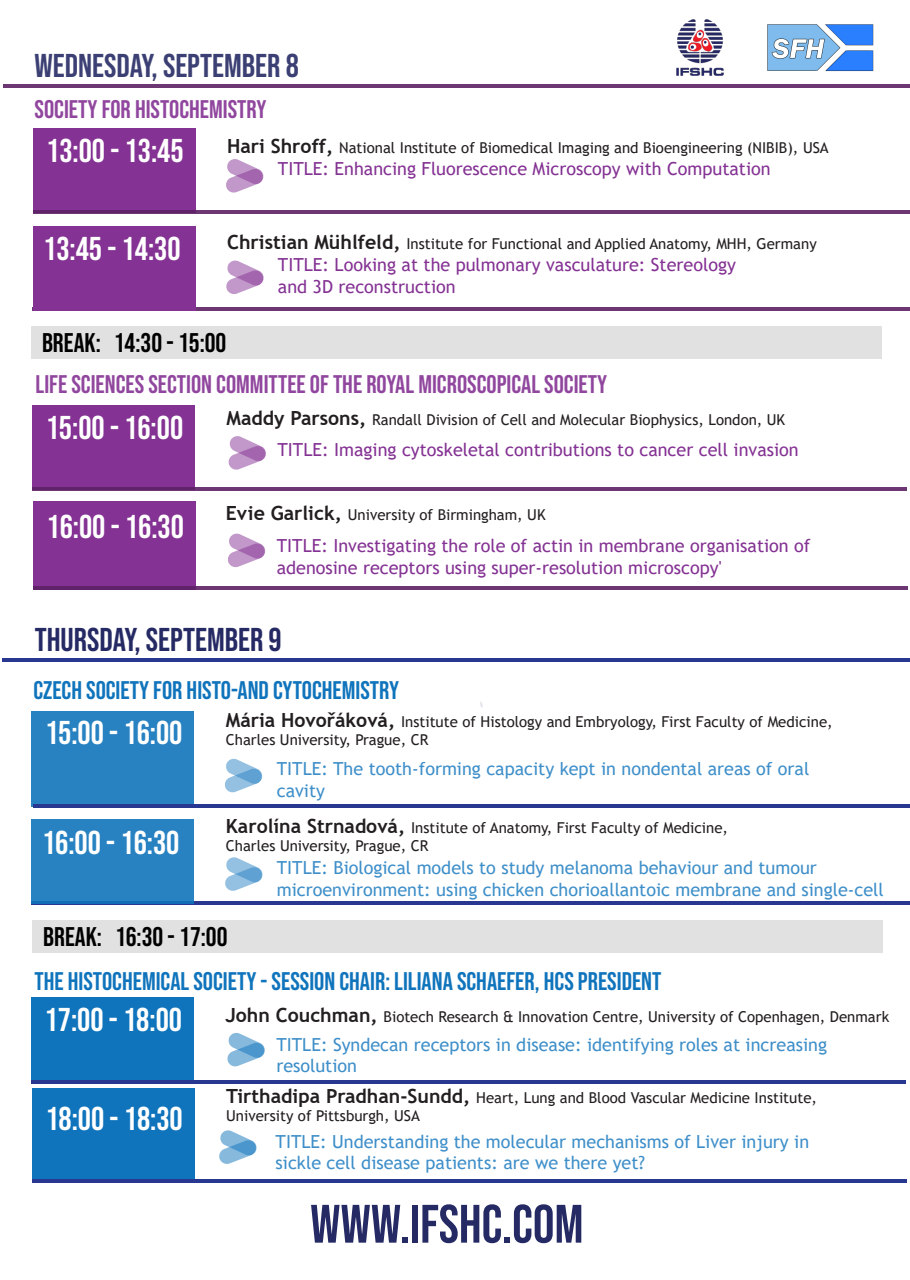
<style>
.page{position:relative;width:910px;height:1280px;background:#fff}
.page>*{position:absolute;margin:0;border:0;box-sizing:border-box;transform-origin:0 0}
.t1{font:54px "Bebas Neue";color:#252a64}
.t2{font:33px "Bebas Neue";color:#fff}
.t3{font:33px "Bebas Neue";color:#252a64}
.t4{font:27px "Bebas Neue";color:#000001}
.t5{font:25.5px "Bebas Neue";color:#1074bc}
.t6{font:25.5px "Bebas Neue";color:rgb(132 50 147/.9)}
.t7{font:18px/21.6px "Trebuchet MS";color:rgb(16 116 188/.9)}
.t8{font:18px/21.6px "Trebuchet MS";color:#843293}
.t9{font:15px/18px "Trebuchet MS";color:#231f20}
.s1{font-weight:700;font-size:19.5px}
</style>
<div class="page">
<svg style="left:480px;top:702px;width:3px;height:5px"></svg>
<hr style="left:2px;top:658px;width:908px;height:4px;background:#283890">
<hr style="left:31px;top:901px;width:879px;height:3px;background:#283890">
<svg style="left:225px;top:857px;width:38px;height:34px"></svg>
<div style="left:32px;top:711px;width:162px;height:95px;background:#2882c2"></div>
<svg style="left:225px;top:759px;width:37px;height:33px"></svg>
<hr style="left:33px;top:804px;width:877px;height:4px;background:#283890">
<div style="left:32px;top:819px;width:162px;height:85px;background:#2882c2"></div>
<div style="left:31px;top:997px;width:163px;height:85px;background:#1074bc"></div>
<svg style="left:227px;top:1033px;width:38px;height:33px"></svg>
<hr style="left:31px;top:1080px;width:875px;height:4px;background:#283890">
<div style="left:32px;top:1089px;width:162px;height:92px;background:#1074bc"></div>
<svg style="left:219px;top:1130px;width:38px;height:34px"></svg>
<hr style="left:32px;top:1179px;width:874px;height:4px;background:#283890">
<hr style="left:3px;top:84px;width:907px;height:4px;background:#6d3773">
<hr style="left:33px;top:307px;width:877px;height:4px;background:#6d3773">
<svg style="left:226px;top:260px;width:38px;height:34px"></svg>
<div style="left:33px;top:128px;width:162px;height:84px;background:#843293"></div>
<svg style="left:226px;top:159px;width:37px;height:34px"></svg>
<svg style="left:33px;top:210px;width:877px;height:4px;background:#6b3471"></svg>
<div style="left:33px;top:226px;width:162px;height:84px;background:#843293"></div>
<div style="left:33px;top:405px;width:162px;height:84px;background:#843293"></div>
<svg style="left:229px;top:436px;width:37px;height:34px"></svg>
<svg style="left:33px;top:487px;width:874px;height:4px;background:#6b3471"></svg>
<div style="left:33px;top:501px;width:163px;height:89px;background:#843293"></div>
<svg style="left:228px;top:534px;width:37px;height:33px"></svg>
<svg style="left:33px;top:586px;width:874px;height:4px;background:#6a3370"></svg>
<div style="left:33px;top:921px;width:850px;height:32px;background:#dddedd"></div>
<div style="left:32px;top:327px;width:849px;height:32px;background:#dddedd"></div>
<img style="left:677px;top:20px;width:47px;height:56px">
<img style="left:767px;top:24px;width:107px;height:48px">
<h2 class="t3" style="left:34px;top:47px;width:266px">WEDNESDAY, SEPTEMBER 8</h2>
<p class="t6" style="left:35px;top:94px;width:233px">SOCIETY FOR HISTOCHEMISTRY</p>
<p class="t2" style="left:46px;top:132px;width:139px">13:00 - 13:45</p>
<p class="t2" style="left:43px;top:230px;width:139px">13:45 - 14:30</p>
<p class="t9" style="left:227px;top:138px;width:603px"><span class="s1">Hari Shroff,</span> National Institute of Biomedical Imaging and Bioengineering (NIBIB), USA</p>
<p class="t8" style="left:278px;top:158px;width:494px">TITLE: Enhancing Fluorescence Microscopy with Computation</p>
<p class="t9" style="left:227px;top:235px;width:591px"><span class="s1">Christian Mühlfeld,</span> Institute for Functional and Applied Anatomy, MHH, Germany</p>
<p class="t8" style="left:278px;top:254px;width:459px">TITLE: Looking at the pulmonary vasculature: Stereology and 3D reconstruction</p>
<p class="t4" style="left:42px;top:327px;width:186px">BREAK: 14:30 - 15:00</p>
<p class="t6" style="left:36px;top:370px;width:573px">LIFE SCIENCES SECTION COMMITTEE OF THE ROYAL MICROSCOPICAL SOCIETY</p>
<p class="t2" style="left:46px;top:409px;width:139px">15:00 - 16:00</p>
<p class="t2" style="left:47px;top:508px;width:139px">16:00 - 16:30</p>
<p class="t9" style="left:227px;top:411px;width:560px"><span class="s1">Maddy Parsons,</span> Randall Division of Cell and Molecular Biophysics, London, UK</p>
<p class="t8" style="left:278px;top:439px;width:523px">TITLE: Imaging cytoskeletal contributions to cancer cell invasion</p>
<p class="t9" style="left:226px;top:505px;width:321px"><span class="s1">Evie Garlick,</span> University of Birmingham, UK</p>
<p class="t8" style="left:277px;top:535px;width:535px">TITLE: Investigating the role of actin in membrane organisation of adenosine receptors using super-resolution microscopy'</p>
<p class="t3" style="left:35px;top:621px;width:249px">THURSDAY, SEPTEMBER 9</p>
<p class="t5" style="left:33px;top:676px;width:367px">CZECH SOCIETY FOR HISTO-AND CYTOCHEMISTRY</p>
<p class="t2" style="left:45px;top:714px;width:139px">15:00 - 16:00</p>
<p class="t2" style="left:42px;top:823px;width:139px">16:00 - 16:30</p>
<p class="t9" style="left:226px;top:713px;width:608px"><span class="s1">Mária Hovořáková,</span> Institute of Histology and Embryology, First Faculty of Medicine,<br>Charles University, Prague, CR</p>
<p class="t7" style="left:277px;top:758px;width:534px">TITLE: The tooth-forming capacity kept in nondental areas of oral cavity</p>
<p class="t9" style="left:226px;top:818px;width:504px"><span class="s1">Karolína Strnadová,</span> Institute of Anatomy, First Faculty of Medicine,<br>Charles University, Prague, CR</p>
<p class="t7" style="left:277px;top:857px;width:608px">TITLE: Biological models to study melanoma behaviour and tumour microenvironment: using chicken chorioallantoic membrane and single-cell</p>
<p class="t4" style="left:43px;top:921px;width:186px">BREAK: 16:30 - 17:00</p>
<p class="t5" style="left:34px;top:967px;width:628px">THE HISTOCHEMICAL SOCIETY - SESSION CHAIR: LILIANA SCHAEFER, HCS PRESIDENT</p>
<p class="t2" style="left:45px;top:1001px;width:139px">17:00 - 18:00</p>
<p class="t2" style="left:45px;top:1100px;width:139px">18:00 - 18:30</p>
<p class="t9" style="left:225px;top:1008px;width:665px"><span class="s1">John Couchman,</span> Biotech Research &amp; Innovation Centre, University of Copenhagen, Denmark</p>
<p class="t7" style="left:276px;top:1033px;width:552px">TITLE: Syndecan receptors in disease: identifying roles at increasing resolution</p>
<p class="t9" style="left:226px;top:1089px;width:592px"><span class="s1">Tirthadipa Pradhan-Sundd,</span> Heart, Lung and Blood Vascular Medicine Institute,<br>University of Pittsburgh, USA</p>
<p class="t7" style="left:276px;top:1130px;width:535px">TITLE: Understanding the molecular mechanisms of Liver injury in sickle cell disease patients: are we there yet?</p>
<p class="t1" style="left:310px;top:1193px;width:275px">WWW.IFSHC.COM</p>
</div>
